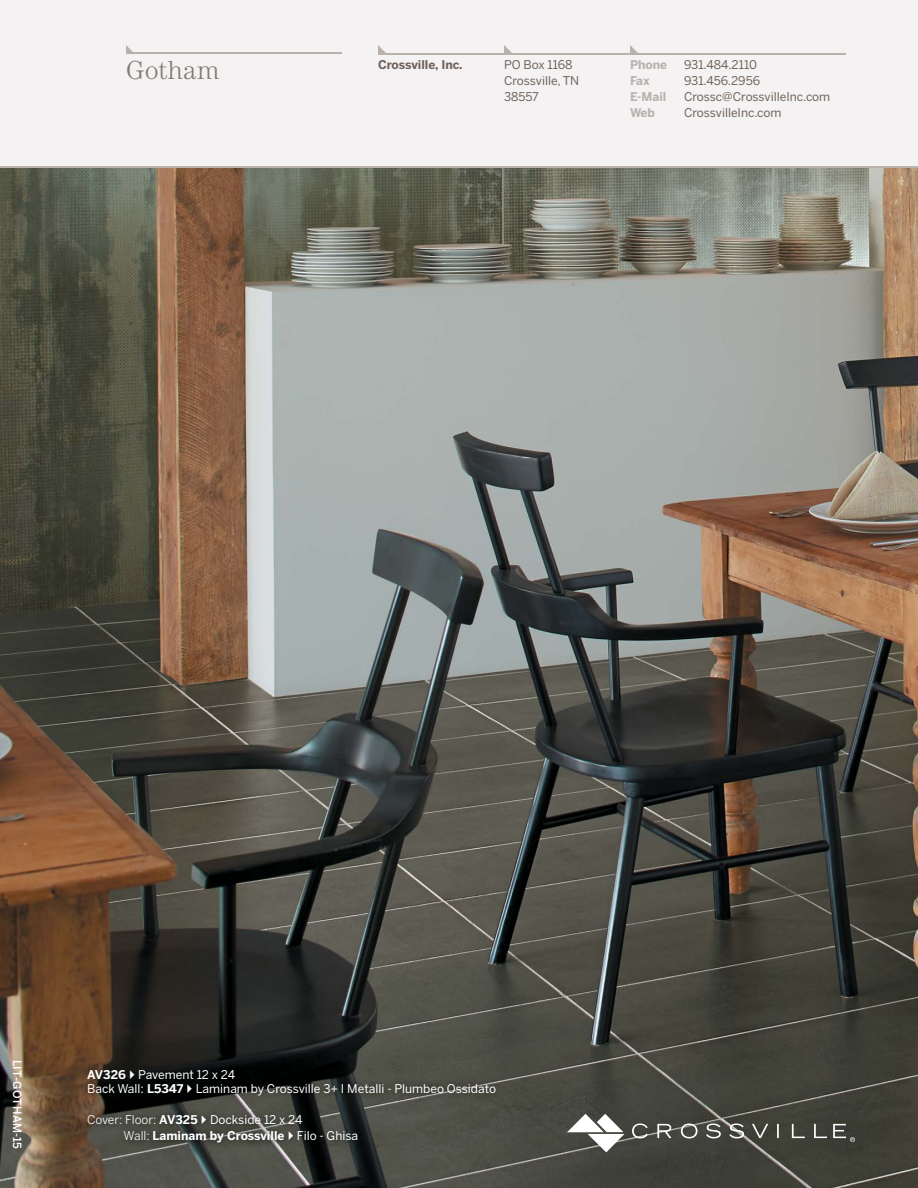
<style>
.page{position:relative;width:918px;height:1188px;background:#fff}
.page>*{position:absolute;margin:0;border:0;box-sizing:border-box;transform-origin:0 0}
.t1{font:300 27px "Century EF";letter-spacing:.005em;color:#857a72}
.t2{font:12px/15.8px "Benton Sans";color:#706259}
.t3{font:12px/14.4px "Benton Sans";color:#fff}
.t4{font:700 12px/15.8px "Benton Sans";color:#fff}
.t5{font:700 12px "Benton Sans";color:#b8b1ac}
.t6{font:700 12px "Benton Sans";color:#706259}
.t7{font:500 11.25px "Benton Sans";letter-spacing:.025em;color:#fff}
.s1{font-weight:700}
.s2{font-weight:400}
</style>
<div class="page">
<div style="left:0;top:0;width:918px;height:168px;background:#f4f2f2"></div>
<img style="left:0;top:167px;width:918px;height:1021px">
<svg style="left:567px;top:1114px;width:288px;height:38px;background:#5d5e58"></svg>
<svg style="left:917px;top:167px;width:1px;height:113px"></svg>
<hr style="left:126px;top:53px;width:216px;height:1px;background:#b8b1ac">
<svg style="left:126px;top:45px;width:9px;height:8px"></svg>
<svg style="left:504px;top:45px;width:8px;height:8px"></svg>
<svg style="left:378px;top:45px;width:8px;height:8px"></svg>
<svg style="left:630px;top:45px;width:8px;height:8px"></svg>
<hr style="left:378px;top:53px;width:468px;height:1px;background:#b8b1ac">
<div style="left:80px;top:1062px;width:423px;height:89px;background:#000;opacity:.75"></div>
<hr style="left:0;top:166px;width:918px;height:1px;background:#b8b1ac">
<svg style="left:130px;top:1070px;width:5px;height:9px"></svg>
<svg style="left:188px;top:1084px;width:4px;height:9px"></svg>
<svg style="left:202px;top:1116px;width:4px;height:8px"></svg>
<svg style="left:289px;top:1131px;width:4px;height:9px"></svg>
<h1 class="t1" style="left:126px;top:54px;width:95px">Gotham</h1>
<p class="t6" style="left:378px;top:58px;width:86px">Crossville, Inc.</p>
<p class="t2" style="left:504px;top:57px;width:77px">PO Box 1168<br>Crossville, TN<br>38557</p>
<p class="t5" style="left:630px;top:58px;width:39px">Phone</p>
<p class="t2" style="left:684px;top:57px;width:75px">931.484.2110</p>
<p class="t5" style="left:630px;top:73px;width:21px">Fax</p>
<p class="t2" style="left:684px;top:73px;width:78px">931.456.2956</p>
<p class="t5" style="left:630px;top:89px;width:38px">E-Mail</p>
<p class="t2" style="left:684px;top:88px;width:148px">Crossc@CrossvilleInc.com</p>
<p class="t5" style="left:630px;top:105px;width:27px">Web</p>
<p class="t2" style="left:684px;top:104px;width:99px">CrossvilleInc.com</p>
<p class="t7" style="left:24px;top:1060px;width:91px;rotate:90deg">LIT-GOTHAM-15</p>
<p class="t3" style="left:87px;top:1067px;width:411px"><span class="s1">AV326</span> Pavement 12 x 24<br>Back Wall: <span class="s1">L5347</span> Laminam by Crossville 3+ I Metalli - Plumbeo Ossidato</p>
<p class="t4" style="left:124px;top:1112px;width:236px;text-indent:-37px"><span class="s2">Cover: Floor:</span> AV325 <span class="s2">Dockside 12 x 24<br></span><span class="s2">Wall:</span> Laminam by Crossville <span class="s2">Filo - Ghisa</span></p>
</div>
